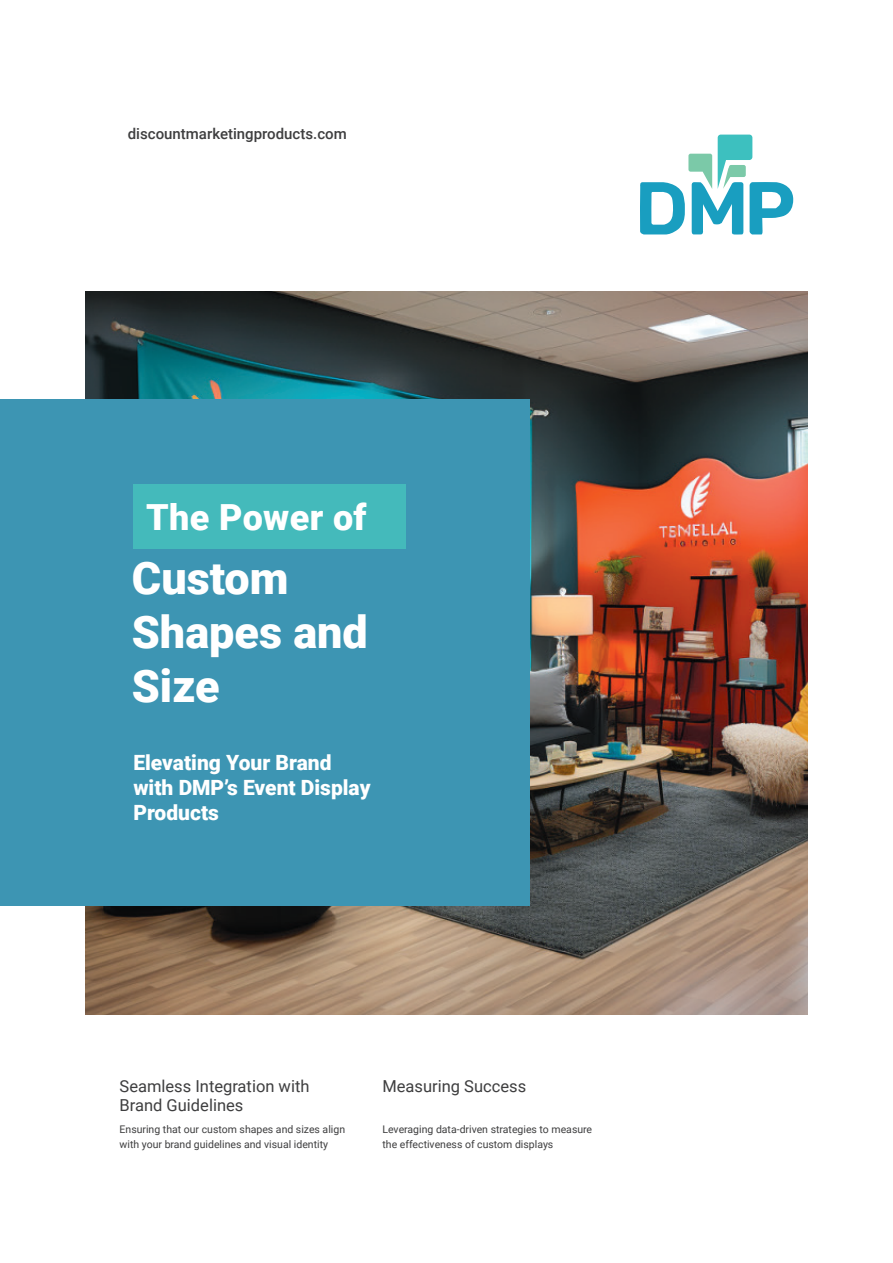
<style>
.page{position:relative;width:893px;height:1263px;background:#fff}
.page>*{position:absolute;margin:0;border:0;box-sizing:border-box;transform-origin:0 0}
.t1{font:900 45px/54px "Roboto";color:#fff}
.t2{font:900 36px "Roboto";letter-spacing:.01em;color:#fff}
.t3{font:900 21px/25.2px "Roboto";color:#fff}
.t4{font:16.5px/19.8px "Roboto";color:#3e3e3f}
.t5{font:500 15px "Roboto";color:#3e3e3f}
.t6{font:10.5px/15px "Roboto";color:#3e3e3f}
</style>
<div class="page">
<img style="left:85px;top:291px;width:723px;height:723px">
<div style="left:0;top:400px;width:530px;height:506px;background:#3d95b3"></div>
<div style="left:133px;top:484px;width:273px;height:65px;background:#44babb"></div>
<svg style="left:640px;top:135px;width:153px;height:100px"></svg>
<h3 class="t5" style="left:128px;top:123px;width:220px">discountmarketingproducts.com</h3>
<h2 class="t2" style="left:146px;top:492px;width:222px">The Power of</h2>
<h1 class="t1" style="left:132px;top:549px;width:238px">Custom<br>Shapes and<br>Size</h1>
<h3 class="t3" style="left:133px;top:749px;width:239px">Elevating Your Brand with DMP’s Event Display<br>Products</h3>
<h3 class="t4" style="left:120px;top:1075px;width:191px">Seamless Integration with<br>Brand Guidelines</h3>
<h3 class="t4" style="left:382px;top:1075px;width:145px">Measuring Success</h3>
<p class="t6" style="left:120px;top:1121px;width:227px">Ensuring that our custom shapes and sizes align with your brand guidelines and visual identity</p>
<p class="t6" style="left:382px;top:1121px;width:211px">Leveraging data-driven strategies to measure the effectiveness of custom displays</p>
</div>
